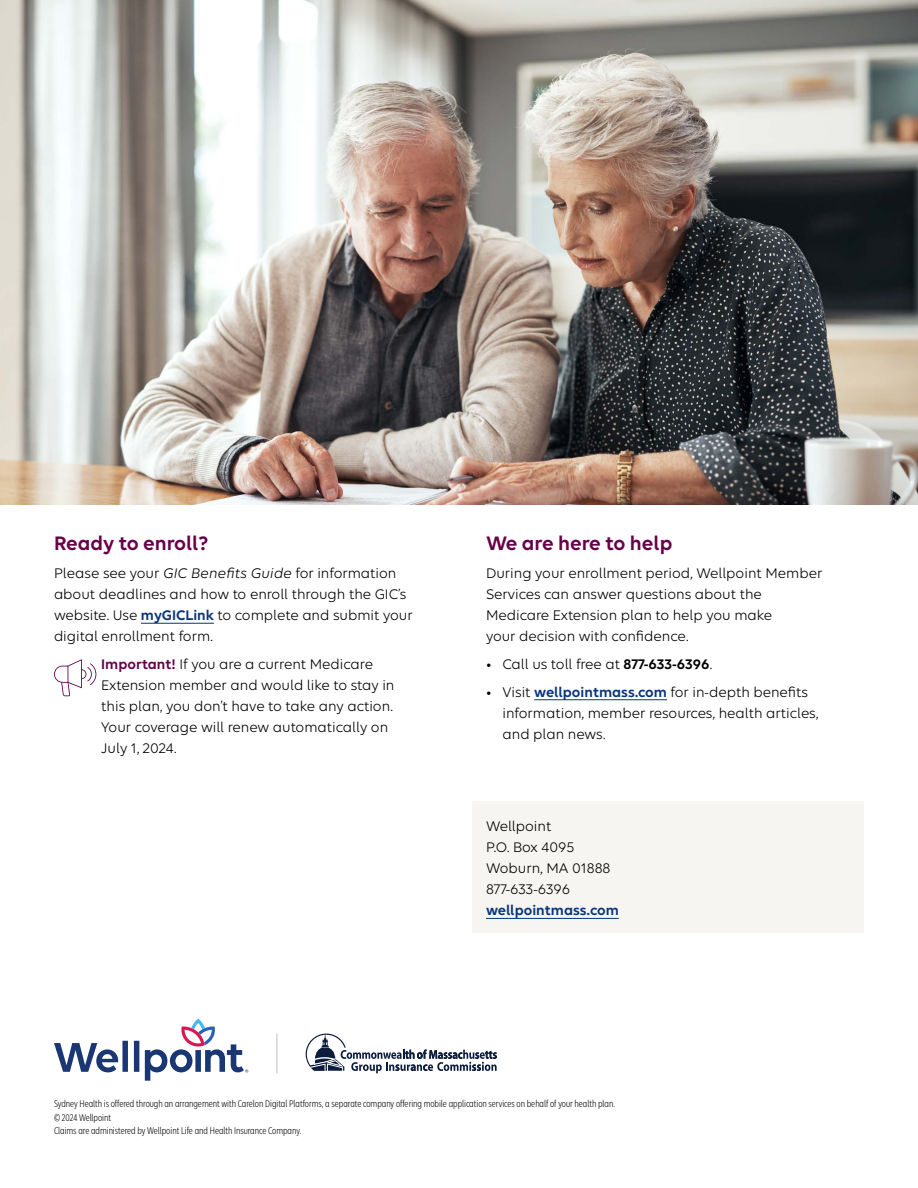
<style>
.page{position:relative;width:918px;height:1188px;background:#fff}
.page>*{position:absolute;margin:0;border:0;box-sizing:border-box;transform-origin:0 0}
.h2_Subhead{font:600 21px "Elevance Sans";color:#670049}
.p_body{font:15px/21px "Elevance Sans";color:#000}
.p_legal{font:10.5px "Elevance Sans Condensed";color:#000}
.s1{font-style:italic}
.s2{font-weight:600;color:#09357c}
.s3{font-weight:600;color:#670049}
.s4{font-weight:600}
</style>
<div class="page">
<img style="left:0;top:0;width:918px;height:504px">
<hr style="left:141px;top:623px;width:73px;height:1px;background:#09357c">
<hr style="left:534px;top:699px;width:133px;height:1px;background:#09357c">
<svg style="left:54px;top:659px;width:42px;height:37px"></svg>
<div style="left:472px;top:801px;width:392px;height:132px;background:#f7f5f2"></div>
<hr style="left:486px;top:918px;width:133px;height:1px;background:#09357c">
<svg style="left:54px;top:1019px;width:194px;height:62px"></svg>
<svg style="left:306px;top:1034px;width:191px;height:39px"></svg>
<hr style="left:277px;top:1034px;width:1px;height:40px;background:#bcbec0">
<h2 class="h2_Subhead" style="left:54px;top:531px;width:156px">Ready to enroll?</h2>
<p class="p_body" style="left:54px;top:562px;width:360px">Please see your <span class="s1">GIC Benefits Guide</span> for information about deadlines and how to enroll through the GIC’s website. Use <span class="s2">myGICLink</span> to complete and submit your digital enrollment form.</p>
<p class="p_body" style="left:101px;top:653px;width:295px"><span class="s3">Important!</span> If you are a current Medicare Extension member and would like to stay in this plan, you don’t have to take any action.<br>Your coverage will renew automatically on July 1, 2024.</p>
<h2 class="h2_Subhead" style="left:486px;top:531px;width:188px">We are here to help</h2>
<p class="p_body" style="left:486px;top:562px;width:338px">During your enrollment period, Wellpoint Member Services can answer questions about the Medicare Extension plan to help you make<br>your decision with confidence.</p>
<p class="p_body" style="left:486px;top:653px;width:228px">• Call us toll free at <span class="s4">877-633-6396</span>.</p>
<p class="p_body" style="left:502px;top:681px;width:317px;text-indent:-16px">• Visit <span class="s2">wellpointmass.com</span> for in-depth benefits information, member resources, health articles, and plan news.</p>
<p class="p_body" style="left:486px;top:816px;width:134px">Wellpoint<br>P.O. Box 4095<br>Woburn, MA 01888<br>877-633-6396 <span class="s2">wellpointmass.com</span></p>
<p class="p_legal" style="left:54px;top:1098px;width:563px">Sydney Health is offered through an arrangement with Carelon Digital Platforms, a separate company offering mobile application services on behalf of your health plan.</p>
<p class="p_legal" style="left:54px;top:1111px;width:59px">© 2024 Wellpoint</p>
<p class="p_legal" style="left:54px;top:1125px;width:249px">Claims are administered by Wellpoint Life and Health Insurance Company.</p>
</div>
